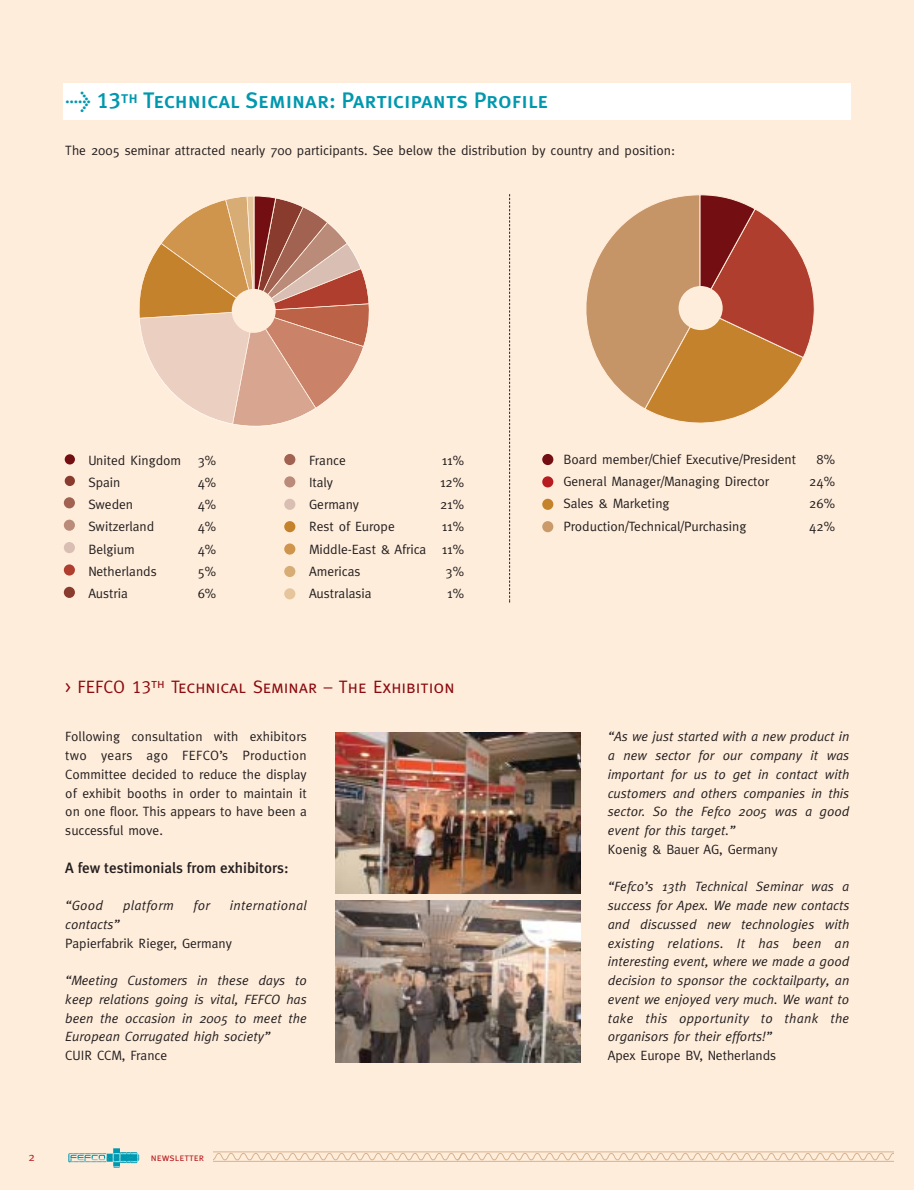
<style>
.page{position:relative;width:914px;height:1190px;background:#ffeddc}
.page>*{position:absolute;margin:0;border:0;box-sizing:border-box;transform-origin:0 0}
.t1{font:22.5px "Meta Plus Medium Caps";color:#0098af}
.t2{font:18px "Meta Caps";color:#8b0a0f}
.t3{font:500 15px "Meta Plus";color:#231f1f}
.t4{font:13.5px/18.8px "Meta";color:#231f1f;text-align:justify}
.t5{font:italic 13.5px/18.8px "Meta";color:#231f1f;text-align:justify}
.t6{font:italic 13.5px "Meta";letter-spacing:.02em;color:#231f1f}
.t7{font:12px "Meta";color:#b61c20}
.t8{font:10.5px "Meta Caps";color:#b61c20}
.s1{font-family:"Meta Plus";font-weight:500;font-size:21px}
</style>
<div class="page">
<svg style="left:213px;top:1151px;width:680px;height:10px"></svg>
<svg style="left:69px;top:1148px;width:70px;height:19px"></svg>
<div style="left:64px;top:84px;width:786px;height:36px;background:#fff"></div>
<svg style="left:139px;top:196px;width:230px;height:230px"></svg>
<div style="left:232px;top:289px;width:44px;height:44px;background:#ffeddc;border-radius:50%"></div>
<div style="left:65px;top:454px;width:10px;height:10px;background:#730f12;border-radius:50%"></div>
<div style="left:65px;top:476px;width:10px;height:10px;background:#893b2d;border-radius:50%"></div>
<div style="left:64px;top:497px;width:11px;height:11px;background:#a16251;border-radius:50%"></div>
<div style="left:64px;top:519px;width:11px;height:12px;background:#bb8b7a;border-radius:50%"></div>
<div style="left:64px;top:542px;width:11px;height:11px;background:#d8beb3;border-radius:50%"></div>
<div style="left:64px;top:564px;width:11px;height:11px;background:#af3e2e;border-radius:50%"></div>
<div style="left:64px;top:587px;width:11px;height:11px;background:#893b2d;border-radius:50%"></div>
<div style="left:284px;top:454px;width:11px;height:11px;background:#a16251;border-radius:50%"></div>
<div style="left:284px;top:476px;width:11px;height:11px;background:#bb8b7a;border-radius:50%"></div>
<div style="left:284px;top:499px;width:11px;height:11px;background:#d8beb3;border-radius:50%"></div>
<div style="left:284px;top:521px;width:11px;height:11px;background:#c5822c;border-radius:50%"></div>
<div style="left:284px;top:543px;width:11px;height:11px;background:#cf954d;border-radius:50%"></div>
<div style="left:284px;top:566px;width:11px;height:11px;background:#d8ac75;border-radius:50%"></div>
<div style="left:284px;top:588px;width:11px;height:11px;background:#e5c59b;border-radius:50%"></div>
<div style="left:542px;top:454px;width:11px;height:11px;background:#730f12;border-radius:50%"></div>
<div style="left:542px;top:476px;width:11px;height:11px;background:#b61c20;border-radius:50%"></div>
<div style="left:542px;top:499px;width:11px;height:11px;background:#c5822c;border-radius:50%"></div>
<div style="left:542px;top:521px;width:11px;height:11px;background:#ca9a6a;border-radius:50%"></div>
<svg style="left:586px;top:194px;width:228px;height:229px"></svg>
<div style="left:678px;top:286px;width:44px;height:44px;background:#ffeddc;border-radius:50%"></div>
<img style="left:335px;top:900px;width:245px;height:162px">
<img style="left:335px;top:732px;width:245px;height:162px">
<svg style="left:509px;top:194px;width:1px;height:408px"></svg>
<h1 class="t1" style="left:65px;top:87px;width:484px"><span class="s1">&gt;</span> 13<sup>th</sup> Technical Seminar: Participants Profile</h1>
<p class="t4" style="left:65px;top:142px;width:611px">The 2005 seminar attracted nearly 700 participants. See below the distribution by country and position:</p>
<p class="t4" style="left:88px;top:450px;width:129px;line-height:22.2px">United Kingdom 3%<br>Spain</p>
<p class="t4" style="left:198px;top:474px;width:20px">4%</p>
<p class="t4" style="left:88px;top:496px;width:46px">Sweden</p>
<p class="t4" style="left:198px;top:496px;width:20px">4%</p>
<p class="t4" style="left:88px;top:518px;width:67px">Switzerland</p>
<p class="t4" style="left:198px;top:518px;width:20px">4%</p>
<p class="t4" style="left:88px;top:540px;width:48px">Belgium</p>
<p class="t4" style="left:198px;top:540px;width:20px">4%</p>
<p class="t4" style="left:88px;top:563px;width:70px">Netherlands</p>
<p class="t4" style="left:198px;top:563px;width:20px">5%</p>
<p class="t4" style="left:88px;top:585px;width:41px">Austria</p>
<p class="t4" style="left:198px;top:585px;width:20px">6%</p>
<p class="t4" style="left:309px;top:452px;width:38px">France</p>
<p class="t4" style="left:442px;top:452px;width:24px">11%</p>
<p class="t4" style="left:309px;top:474px;width:25px">Italy</p>
<p class="t4" style="left:440px;top:474px;width:25px">12%</p>
<p class="t4" style="left:309px;top:496px;width:52px">Germany</p>
<p class="t4" style="left:440px;top:496px;width:25px">21%</p>
<p class="t4" style="left:309px;top:518px;width:87px">Rest of Europe</p>
<p class="t4" style="left:309px;top:516px;width:156px;line-height:22.2px;text-indent:133px">11% Middle-East &amp; Africa 11% Americas</p>
<p class="t4" style="left:445px;top:563px;width:20px">3%</p>
<p class="t4" style="left:309px;top:585px;width:64px">Australasia</p>
<p class="t4" style="left:447px;top:585px;width:18px">1%</p>
<h2 class="t2" style="left:65px;top:676px;width:391px">&gt; FEFCO 13<sup>th</sup> Technical Seminar – The Exhibition</h2>
<p class="t4" style="left:65px;top:728px;width:243px">Following consultation with exhibitors two years ago FEFCO’s Production Committee decided to reduce the display of exhibit booths in order to maintain it on one floor. This appears to have been a successful move.</p>
<p class="t3" style="left:65px;top:861px;width:225px">A few testimonials from exhibitors:</p>
<p class="t5" style="left:65px;top:897px;width:39px">“Good</p>
<p class="t6" style="left:123px;top:900px;width:52px">platform</p>
<p class="t5" style="left:194px;top:897px;width:18px">for</p>
<p class="t6" style="left:230px;top:900px;width:78px">international</p>
<p class="t5" style="left:65px;top:915px;width:56px">contacts”</p>
<p class="t4" style="left:65px;top:934px;width:168px">Papierfabrik Rieger, Germany</p>
<p class="t5" style="left:65px;top:972px;width:243px">“Meeting Customers in these days to keep relations going is vital, FEFCO has been the occasion in 2005 to meet the European Corrugated high society”</p>
<p class="t4" style="left:65px;top:1047px;width:103px">CUIR CCM, France</p>
<p class="t7" style="left:29px;top:1152px;width:8px">2</p>
<p class="t8" style="left:151px;top:1150px;width:55px">newsletter</p>
<p class="t4" style="left:563px;top:451px;width:234px">Board member/Chief Executive/President</p>
<p class="t4" style="left:816px;top:451px;width:20px">8%</p>
<p class="t4" style="left:563px;top:473px;width:207px">General Manager/Managing Director</p>
<p class="t4" style="left:809px;top:473px;width:27px">24%</p>
<p class="t4" style="left:563px;top:495px;width:108px">Sales &amp; Marketing</p>
<p class="t4" style="left:809px;top:495px;width:27px">26%</p>
<p class="t4" style="left:563px;top:517px;width:184px">Production/Technical/Purchasing</p>
<p class="t4" style="left:809px;top:517px;width:27px">42%</p>
<p class="t5" style="left:608px;top:728px;width:243px">“As we just started with a new product in a new sector for our company it was important for us to get in contact with customers and others companies in this sector. So the Fefco 2005 was a good event for this target.”</p>
<p class="t4" style="left:608px;top:840px;width:171px">Koenig &amp; Bauer AG, Germany</p>
<p class="t5" style="left:608px;top:878px;width:243px">“Fefco’s 13th Technical Seminar was a success for Apex. We made new contacts and discussed new technologies with existing relations. It has been an interesting event, where we made a good decision to sponsor the cocktailparty, an event we enjoyed very much. We want to take this opportunity to thank the organisors for their efforts!”</p>
<p class="t4" style="left:608px;top:1047px;width:170px">Apex Europe BV, Netherlands</p>
</div>
